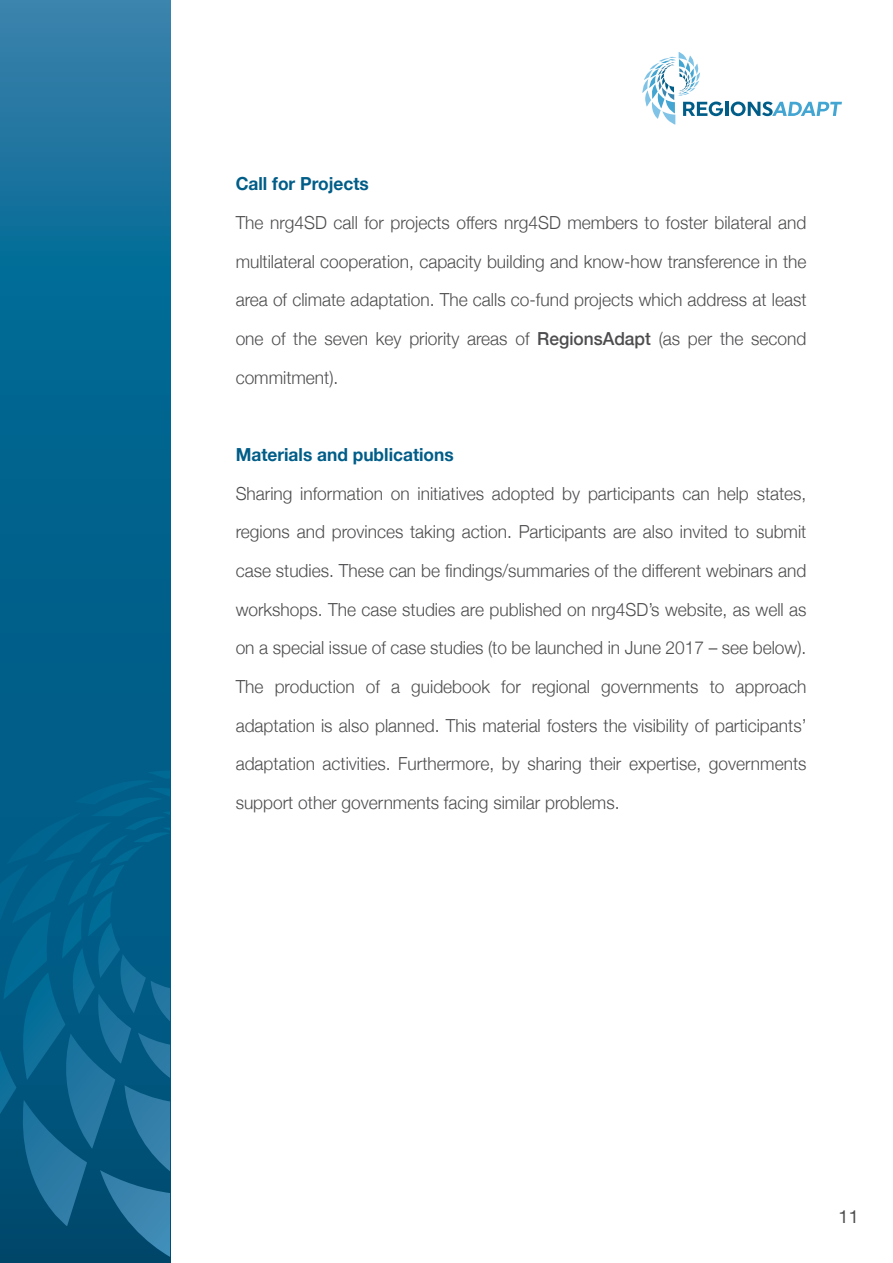
<style>
.page{position:relative;width:893px;height:1263px;background:#fff}
.page>*{position:absolute;margin:0;border:0;box-sizing:border-box;transform-origin:0 0}
.t1{font:300 18px/38.7px "Helvetica Neue";color:#4d4d4f;text-align:justify;scale:.96 1}
.t2{font:700 18px "Helvetica Neue";color:#005d88;scale:.96 1}
.t3{font:18px "Helvetica Neue";color:#4d4d4f}
.s1{font-weight:500}
</style>
<div class="page">
<svg style="left:0;top:0;width:170px;height:1263px;background:#0b6994"></svg>
<svg style="left:642px;top:52px;width:81px;height:73px"></svg>
<hr style="left:725px;top:102px;width:3px;height:14px;background:#005d88">
<svg style="left:731px;top:102px;width:111px;height:14px"></svg>
<svg style="left:0;top:770px;width:170px;height:487px;background:#076089"></svg>
<p class="t2" style="left:236px;top:170px;width:140px">Call for Projects</p>
<p class="t1" style="left:236px;top:202px;width:596px">The nrg4SD call for projects offers nrg4SD members to foster bilateral and multilateral cooperation, capacity building and know-how transference in the area of climate adaptation. The calls co-fund projects which address at least one of the seven key priority areas of <span class="s1">RegionsAdapt</span> (as per the second commitment).</p>
<p class="t2" style="left:236px;top:440px;width:229px">Materials and publications</p>
<p class="t1" style="left:236px;top:473px;width:596px">Sharing information on initiatives adopted by participants can help states, regions and provinces taking action. Participants are also invited to submit case studies. These can be findings/summaries of the different webinars and workshops. The case studies are published on nrg4SD’s website, as well as on a special issue of case studies (to be launched in June 2017 – see below).<br>The production of a guidebook for regional governments to approach adaptation is also planned. This material fosters the visibility of participants’ adaptation activities. Furthermore, by sharing their expertise, governments support other governments facing similar problems.</p>
<p class="t3" style="left:838px;top:1204px;width:22px">11</p>
</div>
